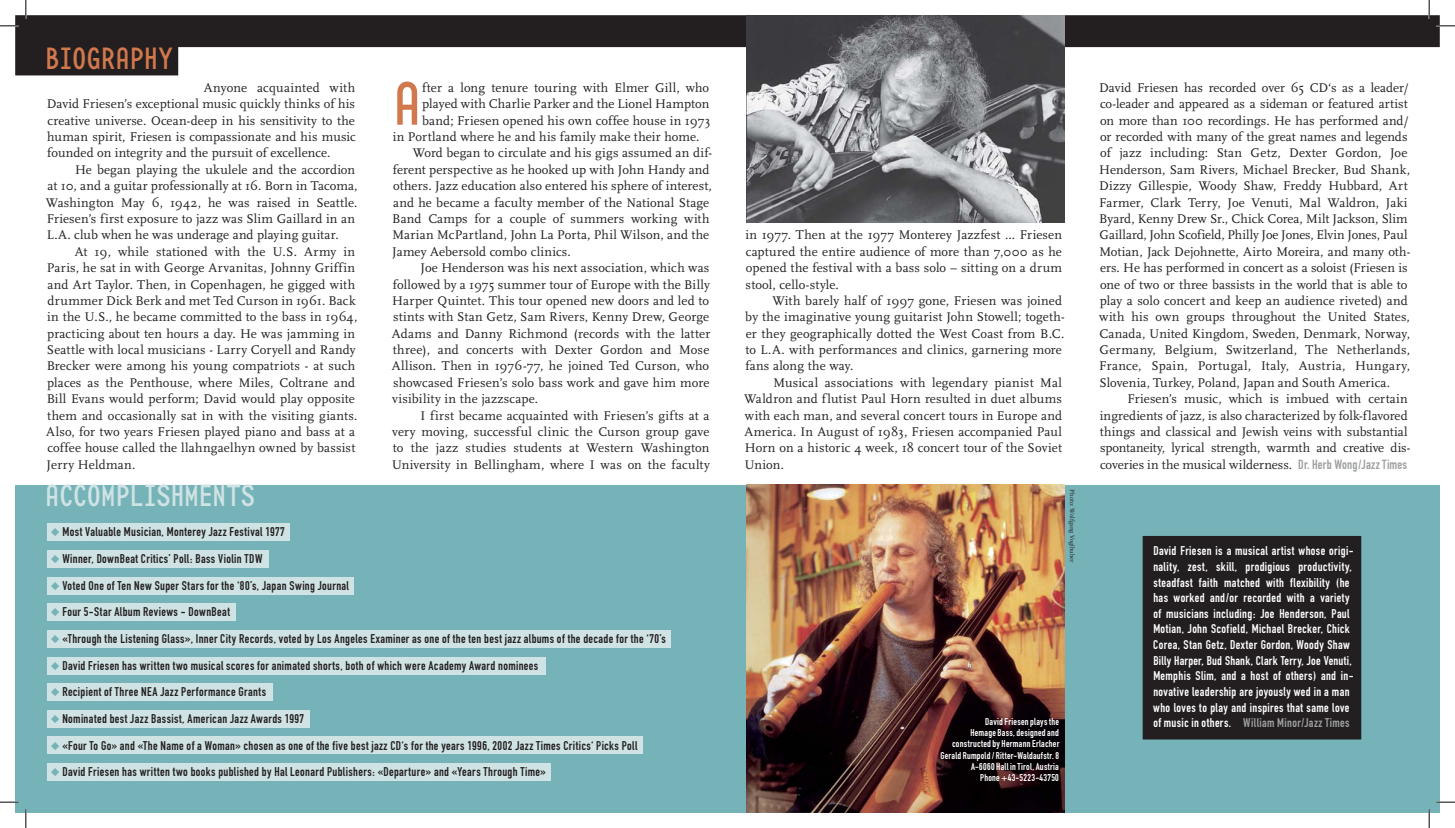
<style>
.page{position:relative;width:1455px;height:828px;background:#fff}
.page>*{position:absolute;margin:0;border:0;box-sizing:border-box;transform-origin:0 0}
.t1{font:57.12px "Base Mono Narrow Reg";color:#d1784d}
.t2{font:28.75px "Base Mono Narrow Reg";letter-spacing:-.005em;color:#cfe3e4}
.t3{font:28.75px "Base Mono Narrow Reg";color:#d1784d}
.t4{font:13.12px/16.4px "FF Scala";letter-spacing:.01em;color:#231f20}
.t5{font:12.5px "DIN Engschrift Alternate";letter-spacing:.03em;color:#231f20}
.t6{font:12.5px/15.6px "DIN Engschrift Alternate";letter-spacing:.03em;color:#fff}
.t7{font:9.75px/11.2px "DIN Engschrift Alternate";letter-spacing:.025em;color:#fff;text-align:right}
.t8{font:6.25px "FF Scala";color:#231f20}
.s1{color:#76b3b8}
.s2{font-family:"DIN Engschrift Alternate";color:#9d9fa1}
.s3{color:#9d9fa1}
</style>
<div class="page">
<div style="left:15px;top:485px;width:1425px;height:327px;background:#76b3b8"></div>
<svg style="left:15px;top:15px;width:1425px;height:60px;fill:#231f20"></svg>
<img style="left:747px;top:485px;width:317px;height:327px">
<img style="left:747px;top:15px;width:317px;height:207px">
<div style="left:47px;top:523px;width:243px;height:18px;background:#cfe3e4"></div>
<div style="left:47px;top:550px;width:221px;height:18px;background:#cfe3e4"></div>
<div style="left:47px;top:577px;width:307px;height:17px;background:#cfe3e4"></div>
<div style="left:47px;top:603px;width:189px;height:18px;background:#cfe3e4"></div>
<div style="left:47px;top:630px;width:624px;height:18px;background:#cfe3e4"></div>
<div style="left:47px;top:656px;width:499px;height:18px;background:#cfe3e4"></div>
<div style="left:47px;top:683px;width:225px;height:18px;background:#cfe3e4"></div>
<div style="left:47px;top:710px;width:263px;height:17px;background:#cfe3e4"></div>
<div style="left:47px;top:736px;width:596px;height:18px;background:#cfe3e4"></div>
<div style="left:47px;top:763px;width:504px;height:18px;background:#cfe3e4"></div>
<div style="left:1143px;top:536px;width:218px;height:203px;background:#231f20"></div>
<svg style="left:0;top:25px;width:19px;height:2px"></svg>
<svg style="left:1436px;top:25px;width:19px;height:2px"></svg>
<svg style="left:0;top:801px;width:19px;height:2px"></svg>
<svg style="left:1436px;top:801px;width:19px;height:2px"></svg>
<svg style="left:25px;top:0;width:2px;height:19px"></svg>
<svg style="left:25px;top:809px;width:2px;height:19px"></svg>
<svg style="left:1428px;top:0;width:2px;height:19px"></svg>
<svg style="left:1428px;top:809px;width:2px;height:19px"></svg>
<h2 class="t3" style="left:45px;top:48px;width:129px">BIOGRAPHY</h2>
<p class="t4" style="left:47px;top:81px;width:311px;text-align:justify;text-indent:157px">Anyone acquainted with David Friesen’s exceptional music quickly thinks of his creative universe. Ocean-deep in his sensitivity to the human spirit, Friesen is compassionate and his music founded on integrity and the pursuit of excellence.</p>
<p class="t4" style="left:46px;top:162px;width:313px;text-indent:29px">He began playing the ukulele and the accordion at 10, and a guitar professionally at 16. Born in Tacoma, Washington May 6, 1942, he was raised in Seattle.<br>Friesen’s first exposure to jazz was Slim Gaillard in an L.A. club when he was underage and playing guitar.</p>
<p class="t4" style="left:46px;top:244px;width:313px;text-indent:28px">At 19, while stationed with the U.S. Army in Paris, he sat in with George Arvanitas, Johnny Griffin and Art Taylor. Then, in Copenhagen, he gigged with drummer Dick Berk and met Ted Curson in 1961. Back in the U.S., he became committed to the bass in 1964, practicing about ten hours a day. He was jamming in Seattle with local musicians - Larry Coryell and Randy Brecker were among his young compatriots - at such places as the Penthouse, where Miles, Coltrane and Bill Evans would perform; David would play opposite them and occasionally sat in with the visiting giants.<br>Also, for two years Friesen played piano and bass at a coffee house called the llahngaelhyn owned by bassist Jerry Heldman.</p>
<h2 class="t2" style="left:45px;top:486px;width:211px">ACCOMPLISHMENTS</h2>
<h1 class="t1" style="left:393px;top:84px;width:30px">A</h1>
<p class="t4" style="left:422px;top:81px;width:288px">fter a long tenure touring with Elmer Gill, who</p>
<p class="t4" style="left:422px;top:97px;width:289px">played with Charlie Parker and the Lionel Hampton</p>
<p class="t4" style="left:422px;top:113px;width:290px">band; Friesen opened his own coffee house in 1973</p>
<p class="t4" style="left:393px;top:130px;width:308px">in Portland where he and his family make their home.</p>
<p class="t4" style="left:413px;top:146px;width:301px">Word began to circulate and his gigs assumed an dif-</p>
<p class="t4" style="left:393px;top:162px;width:318px">ferent perspective as he hooked up with John Handy and</p>
<p class="t4" style="left:393px;top:179px;width:320px">others. Jazz education also entered his sphere of interest,</p>
<p class="t4" style="left:393px;top:195px;width:318px">and he became a faculty member of the National Stage</p>
<p class="t4" style="left:392px;top:212px;width:319px">Band Camps for a couple of summers working with</p>
<p class="t4" style="left:392px;top:228px;width:318px">Marian McPartland, John La Porta, Phil Wilson, and the</p>
<p class="t4" style="left:392px;top:244px;width:180px">Jamey Aebersold combo clinics.</p>
<p class="t4" style="left:420px;top:261px;width:290px">Joe Henderson was his next association, which was</p>
<p class="t4" style="left:393px;top:277px;width:319px">followed by a 1975 summer tour of Europe with the Billy</p>
<p class="t4" style="left:392px;top:293px;width:319px">Harper Quintet. This tour opened new doors and led to</p>
<p class="t4" style="left:393px;top:310px;width:318px">stints with Stan Getz, Sam Rivers, Kenny Drew, George</p>
<p class="t4" style="left:392px;top:326px;width:320px">Adams and Danny Richmond (records with the latter</p>
<p class="t4" style="left:393px;top:343px;width:318px">three), and concerts with Dexter Gordon and Mose</p>
<p class="t4" style="left:392px;top:359px;width:319px">Allison. Then in 1976-77, he joined Ted Curson, who</p>
<p class="t4" style="left:393px;top:375px;width:318px">showcased Friesen’s solo bass work and gave him more</p>
<p class="t4" style="left:392px;top:392px;width:147px">visibility in the jazzscape.</p>
<p class="t4" style="left:421px;top:408px;width:290px">I first became acquainted with Friesen’s gifts at a</p>
<p class="t4" style="left:392px;top:424px;width:319px">very moving, successful clinic the Curson group gave</p>
<p class="t4" style="left:393px;top:441px;width:318px">to the jazz studies students at Western Washington</p>
<p class="t4" style="left:392px;top:457px;width:319px">University in Bellingham, where I was on the faculty</p>
<p class="t5" style="left:51px;top:527px;width:236px"><span class="s1">◆</span> Most Valuable Musician, Monterey Jazz Festival 1977</p>
<p class="t5" style="left:51px;top:554px;width:213px"><span class="s1">◆</span> Winner, DownBeat Critics’ Poll: Bass Violin TDW</p>
<p class="t5" style="left:51px;top:581px;width:300px"><span class="s1">◆</span> Voted One of Ten New Super Stars for the ‘80’s, Japan Swing Journal</p>
<p class="t5" style="left:51px;top:607px;width:181px"><span class="s1">◆</span> Four 5-Star Album Reviews - DownBeat</p>
<p class="t5" style="left:51px;top:634px;width:617px"><span class="s1">◆</span> «Through the Listening Glass», Inner City Records, voted by Los Angeles Examiner as one of the ten best jazz albums of the decade for the ‘70’s</p>
<p class="t5" style="left:51px;top:660px;width:489px"><span class="s1">◆</span> David Friesen has written two musical scores for animated shorts, both of which were Academy Award nominees</p>
<p class="t5" style="left:51px;top:687px;width:217px"><span class="s1">◆</span> Recipient of Three NEA Jazz Performance Grants</p>
<p class="t5" style="left:51px;top:714px;width:255px"><span class="s1">◆</span> Nominated best Jazz Bassist, American Jazz Awards 1997</p>
<p class="t5" style="left:51px;top:740px;width:588px"><span class="s1">◆</span> «Four To Go» and «The Name of a Woman» chosen as one of the five best jazz CD‘s for the years 1996, 2002 Jazz Times Critics‘ Picks Poll</p>
<p class="t5" style="left:51px;top:767px;width:497px"><span class="s1">◆</span> David Friesen has written two books published by Hal Leonard Publishers: «Departure» and «Years Through Time»</p>
<p class="t4" style="left:745px;top:228px;width:318px;text-align:justify">in 1977. Then at the 1977 Monterey Jazzfest … Friesen captured the entire audience of more than 7,000 as he opened the festival with a bass solo – sitting on a drum stool, cello-style.</p>
<p class="t4" style="left:745px;top:293px;width:321px;text-indent:27px">With barely half of 1997 gone, Friesen was joined by the imaginative young guitarist John Stowell; togeth&shy;er they geographically dotted the West Coast from B.C. to L.A. with performances and clinics, garnering more fans along the way.</p>
<p class="t4" style="left:744px;top:375px;width:320px;text-align:justify;text-indent:29px">Musical associations with legendary pianist Mal Waldron and flutist Paul Horn resulted in duet albums with each man, and several concert tours in Europe and America. In August of 1983, Friesen accompanied Paul Horn on a historic 4 week, 18 concert tour of the Soviet Union.</p>
<p class="t8" style="left:1074px;top:489px;width:75px;rotate:90deg">Photo: Wolfgang Voglhuber</p>
<p class="t7" style="left:940px;top:716px;width:121px">David Friesen plays the<br>Hemage Bass, designed and constructed by Hermann Erlacher<br>Gerald Rumpold / Ritter-Waldaufstr. 8<br>A-6060 Hall in Tirol, Austria<br>Phone +43-5223-43750</p>
<p class="t4" style="left:1099px;top:81px;width:313px">David Friesen has recorded over 65 CD‘s as a leader/ co-leader and appeared as a sideman or featured artist on more than 100 recordings. He has performed and/ or recorded with many of the great names and legends of jazz including: Stan Getz, Dexter Gordon, Joe Henderson, Sam Rivers, Michael Brecker, Bud Shank, Dizzy Gillespie, Woody Shaw, Freddy Hubbard, Art Farmer, Clark Terry, Joe Venuti, Mal Waldron, Jaki Byard, Kenny Drew Sr., Chick Corea, Milt Jackson, Slim Gaillard, John Scofield, Philly Joe Jones, Elvin Jones, Paul Motian, Jack Dejohnette, Airto Moreira, and many oth&shy;ers. He has performed in concert as a soloist (Friesen is one of two or three bassists in the world that is able to play a solo concert and keep an audience riveted) and with his own groups throughout the United States, Canada, United Kingdom, Sweden, Denmark, Norway, Germany, Belgium, Switzerland, The Netherlands, France, Spain, Portugal, Italy, Austria, Hungary, Slovenia, Turkey, Poland, Japan and South America.</p>
<p class="t4" style="left:1100px;top:392px;width:312px;text-indent:28px">Friesen’s music, which is imbued with certain ingredients of jazz, is also characterized by folk-flavored things and classical and Jewish veins with substantial spontaneity, lyrical strength, warmth and creative dis&shy;coveries in the musical wilderness. <span class="s2">Dr. Herb Wong/Jazz Times</span></p>
<p class="t6" style="left:1153px;top:544px;width:202px">David Friesen is a musical artist whose origi&shy;nality, zest, skill, prodigious productivity, steadfast faith matched with flexibility (he has worked and/or recorded with a variety of musicians including: Joe Henderson, Paul Motian, John Scofield, Michael Brecker, Chick Corea, Stan Getz, Dexter Gordon, Woody Shaw Billy Harper, Bud Shank, Clark Terry, Joe Venuti, Memphis Slim, and a host of others) and in&shy;novative leadership are joyously wed in a man who loves to play and inspires that same love of music in others. <span class="s3">William Minor/Jazz Times</span></p>
</div>
